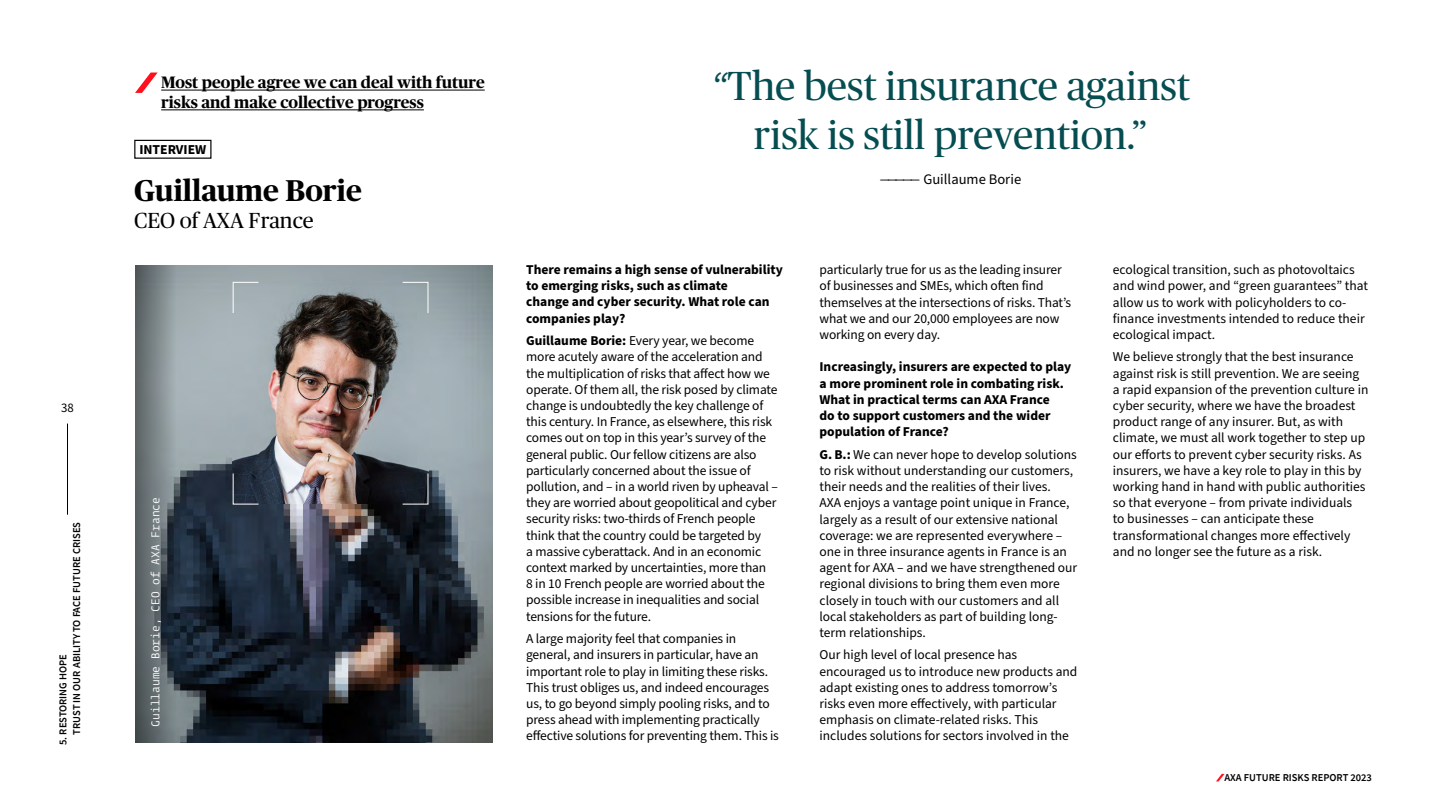
<style>
.page{position:relative;width:1440px;height:810px;background:#fff}
.page>*{position:absolute;margin:0;border:0;box-sizing:border-box;transform-origin:0 0}
.t1{font:40.5px/48.6px "BW Publico Head";color:#054d51;text-align:center}
.t2{font:700 30px "BW Publico Head";color:#000}
.t3{font:21.75px "BW Publico Head";color:#000}
.t4{font:700 16.5px/19.8px "BW Publico Head";color:#000}
.t5{font:14.55px "Source Sans Pro";color:#000}
.t6{font:700 13.65px "Source Sans Pro";color:#000}
.t7{font:13.5px/16.2px "Source Sans Pro";letter-spacing:-.01em;color:#000}
.t8{font:700 13.5px/16.2px "Source Sans Pro";color:#000}
.t9{font:12.75px "Source Sans Pro";color:#000}
.t10{font:11.25px "Fedra Mono";color:#fff}
.t11{font:600 10.5px/13.5px "Source Sans Pro";color:#000}
.s1{font-family:"Source Sans Pro";font-style:italic}
.s2{font-weight:700}
</style>
<div class="page">
<img style="left:135px;top:265px;width:357px;height:477px">
<img style="left:233px;top:282px;width:195px;height:222px">
<svg style="left:232px;top:282px;width:27px;height:32px"></svg>
<svg style="left:402px;top:282px;width:27px;height:32px"></svg>
<svg style="left:402px;top:473px;width:27px;height:32px"></svg>
<svg style="left:232px;top:473px;width:27px;height:32px"></svg>
<div style="left:134px;top:140px;width:77px;height:19px;border:1px solid #000"></div>
<svg style="left:136px;top:265px;width:71px;height:477px;background:#636e74"></svg>
<hr style="left:161px;top:90px;width:324px;height:1px;background:#000">
<hr style="left:161px;top:109px;width:263px;height:1px;background:#000">
<svg style="left:135px;top:73px;width:23px;height:20px"></svg>
<hr style="left:67px;top:424px;width:1px;height:91px;background:#000">
<svg style="left:1216px;top:774px;width:8px;height:7px"></svg>
<p class="t9" style="left:61px;top:399px;width:14px">38</p>
<p class="t11" style="left:56px;top:735px;width:214px;text-indent:-10px;rotate:-90deg">5. RESTORING HOPE<br>TRUST IN OUR ABILITY TO FACE FUTURE CRISES</p>
<p class="t4" style="left:161px;top:72px;width:325px">Most people agree we can deal with future risks and make collective progress</p>
<p class="t6" style="left:139px;top:140px;width:69px">INTERVIEW</p>
<h2 class="t2" style="left:134px;top:169px;width:229px">Guillaume Borie</h2>
<h3 class="t3" style="left:134px;top:205px;width:181px">CEO of AXA France</h3>
<p class="t10" style="left:149px;top:727px;width:231px;rotate:-90deg">Guillaume Borie, CEO of AXA France</p>
<h1 class="t1" style="left:711px;top:60px;width:481px"><span class="s1">“</span>The best insurance against risk is still prevention.”</h1>
<p class="t5" style="left:880px;top:170px;width:143px">————— Guillaume Borie</p>
<p class="t8" style="left:526px;top:262px;width:258px">There remains a high sense of vulnerability to emerging risks, such as climate<br>change and cyber security. What role can companies play?</p>
<p class="t7" style="left:526px;top:333px;width:253px"><span class="s2">Guillaume Borie:</span> Every year, we become more acutely aware of the acceleration and the multiplication of risks that affect how we operate. Of them all, the risk posed by climate change is undoubtedly the key challenge of this century. In France, as elsewhere, this risk comes out on top in this year’s survey of the general public. Our fellow citizens are also particularly concerned about the issue of pollution, and – in a world riven by upheaval – they are worried about geopolitical and cyber security risks: two-thirds of French people think that the country could be targeted by<br>a massive cyberattack. And in an economic context marked by uncertainties, more than<br>8 in 10 French people are worried about the possible increase in inequalities and social tensions for the future.</p>
<p class="t7" style="left:526px;top:631px;width:254px">A large majority feel that companies in general, and insurers in particular, have an important role to play in limiting these risks.<br>This trust obliges us, and indeed encourages us, to go beyond simply pooling risks, and to press ahead with implementing practically effective solutions for preventing them. This is</p>
<p class="t7" style="left:820px;top:262px;width:253px">particularly true for us as the leading insurer of businesses and SMEs, which often find themselves at the intersections of risks. That’s what we and our 20,000 employees are now working on every day.</p>
<p class="t8" style="left:820px;top:359px;width:253px">Increasingly, insurers are expected to play a more prominent role in combating risk.<br>What in practical terms can AXA France<br>do to support customers and the wider population of France?</p>
<p class="t7" style="left:820px;top:447px;width:259px"><span class="s2">G. B.:</span> We can never hope to develop solutions to risk without understanding our customers, their needs and the realities of their lives.<br>AXA enjoys a vantage point unique in France, largely as a result of our extensive national coverage: we are represented everywhere – one in three insurance agents in France is an agent for AXA – and we have strengthened our regional divisions to bring them even more closely in touch with our customers and all local stakeholders as part of building long&shy;term relationships.</p>
<p class="t7" style="left:820px;top:647px;width:259px">Our high level of local presence has encouraged us to introduce new products and adapt existing ones to address tomorrow’s risks even more effectively, with particular emphasis on climate-related risks. This includes solutions for sectors involved in the</p>
<p class="t7" style="left:1113px;top:262px;width:257px">ecological transition, such as photovoltaics and wind power, and “green guarantees” that allow us to work with policyholders to co&shy;finance investments intended to reduce their ecological impact.</p>
<p class="t7" style="left:1113px;top:349px;width:257px">We believe strongly that the best insurance against risk is still prevention. We are seeing a rapid expansion of the prevention culture in cyber security, where we have the broadest product range of any insurer. But, as with climate, we must all work together to step up our efforts to prevent cyber security risks. As insurers, we have a key role to play in this by working hand in hand with public authorities so that everyone – from private individuals<br>to businesses – can anticipate these transformational changes more effectively and no longer see the future as a risk.</p>
<p class="t11" style="left:1224px;top:771px;width:149px">AXA FUTURE RISKS REPORT 2023</p>
</div>
